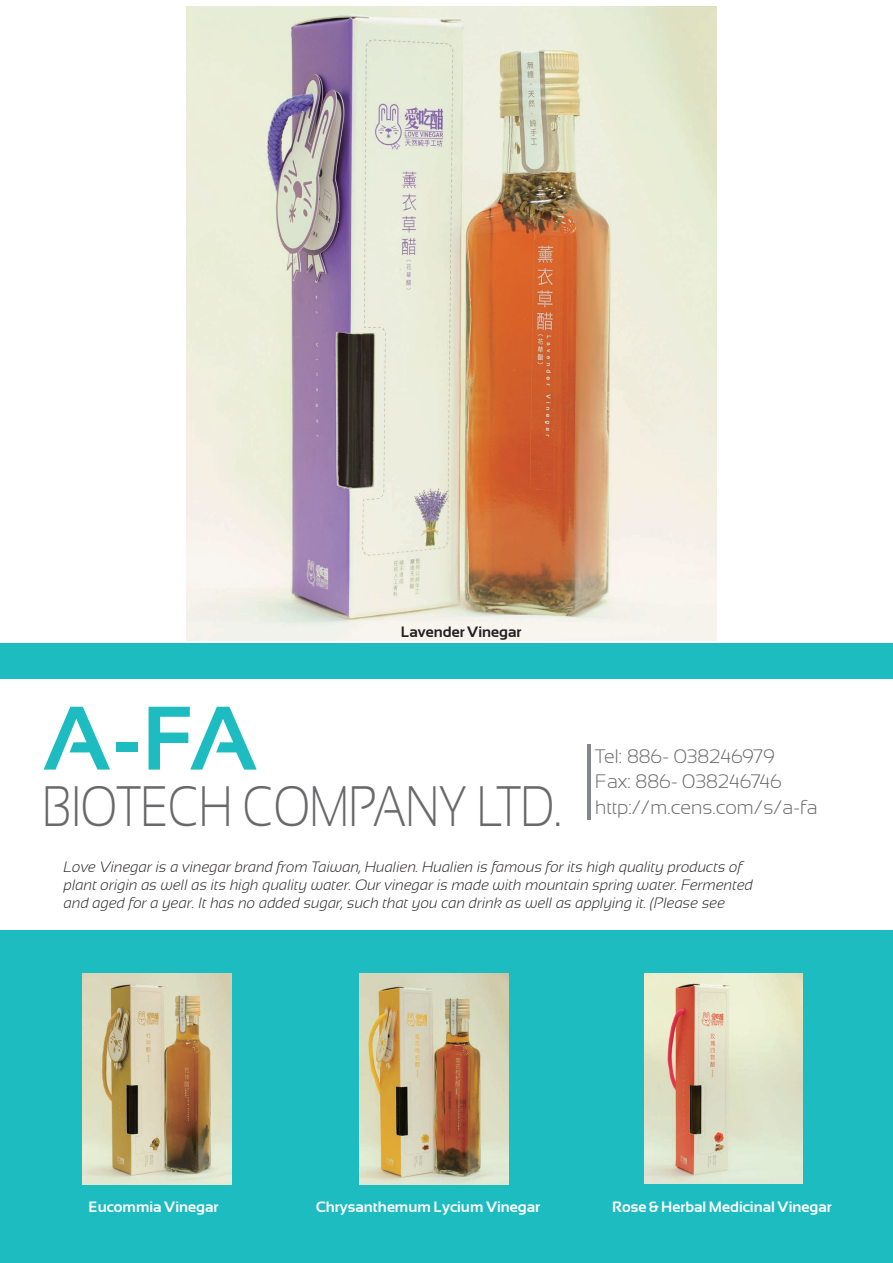
<style>
.page{position:relative;width:893px;height:1263px;background:#fff}
.page>*{position:absolute;margin:0;border:0;box-sizing:border-box;transform-origin:0 0}
.t1{font:700 90px "Sansation";color:#1cbcc1}
.t2{font:300 57px "Sansation";color:#69696c;scale:.8 1}
.t3{font:300 19.5px/25.5px "Sansation";color:#69696c}
.t4{font:italic 300 15px/18px "Sansation";color:#231f20}
.t5{font:700 15px "Sansation";color:#fff}
.t6{font:700 15px "Sansation";color:#231f20}
</style>
<div class="page">
<div style="left:0;top:643px;width:893px;height:620px;background:#1cbcc1"></div>
<div style="left:0;top:679px;width:893px;height:251px;background:#fff"></div>
<hr style="left:587px;top:744px;width:3px;height:76px;background:#83878b">
<img style="left:186px;top:6px;width:530px;height:634px">
<img style="left:83px;top:973px;width:149px;height:212px">
<img style="left:360px;top:973px;width:148px;height:212px">
<img style="left:644px;top:973px;width:158px;height:211px">
<p class="t6" style="left:401px;top:623px;width:122px">Lavender Vinegar</p>
<h1 class="t1" style="left:43px;top:688px;width:199px">A-Fa</h1>
<h2 class="t2" style="left:43px;top:774px;width:650px">Biotech Company Ltd.</h2>
<h3 class="t3" style="left:595px;top:743px;width:224px">Tel: 886- 038246979<br>Fax: 886- 038246746 http://m.cens.com/s/a-fa</h3>
<p class="t4" style="left:64px;top:858px;width:691px">Love Vinegar is a vinegar brand from Taiwan, Hualien. Hualien is famous for its high quality products of plant origin as well as its high quality water. Our vinegar is made with mountain spring water. Fermented and aged for a year. It has no added sugar, such that you can drink as well as applying it. (Please see</p>
<p class="t5" style="left:89px;top:1199px;width:131px">Eucommia Vinegar</p>
<p class="t5" style="left:316px;top:1199px;width:226px">Chrysanthemum Lycium Vinegar</p>
<p class="t5" style="left:612px;top:1199px;width:221px">Rose &amp; Herbal Medicinal Vinegar</p>
</div>
